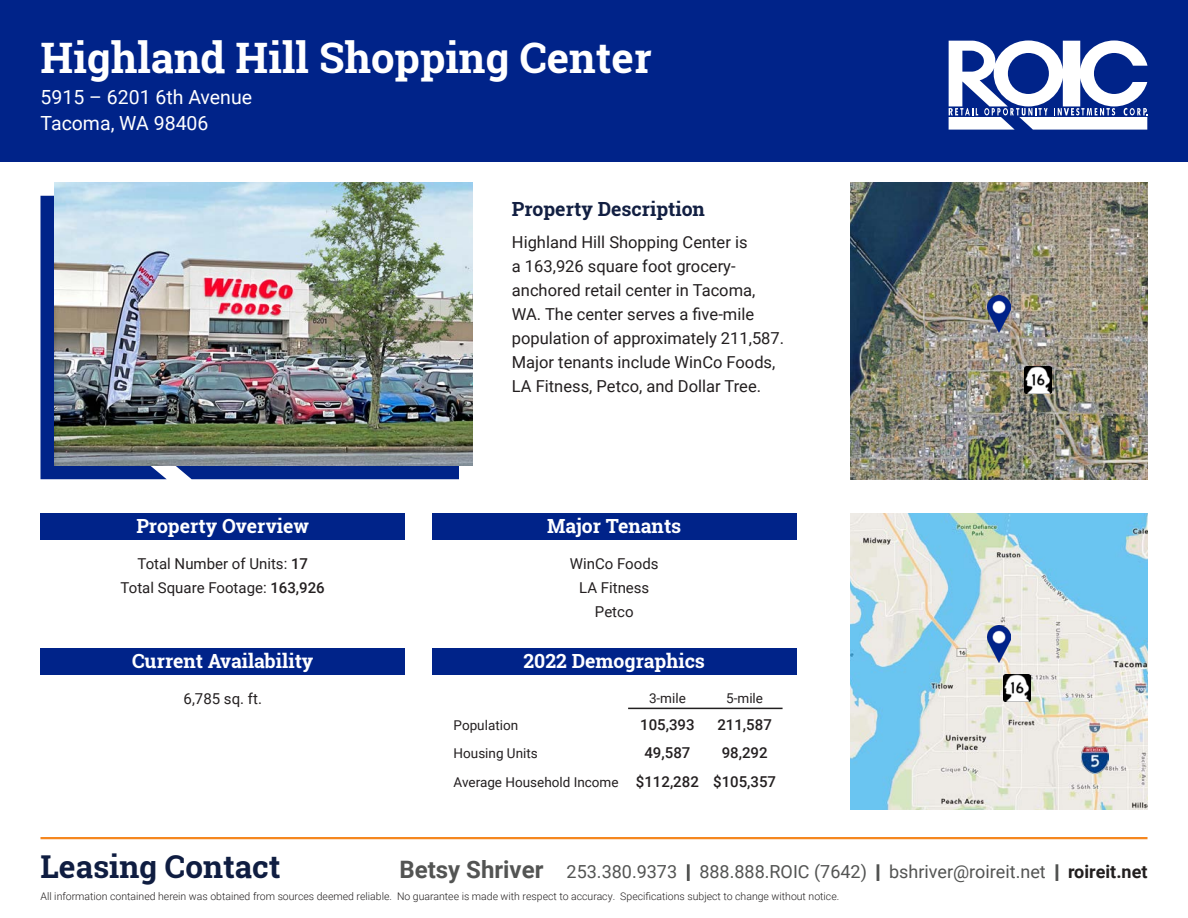
<style>
.page{position:relative;width:1188px;height:918px;background:#fff}
.page>*{position:absolute;margin:0;border:0;box-sizing:border-box;transform-origin:0 0}
.t1{font:700 42px "Roboto Slab";color:#fff}
.t2{font:700 31.5px "Roboto Slab";color:#0f1d41}
.t3{font:700 19.5px "Roboto Slab";color:#fff}
.t4{font:19.5px/25.5px "Roboto";color:#fff}
.t5{font:700 19.5px "Roboto Slab";color:#121f42}
.t6{font:18px "Roboto";color:#535453}
.t7{font:16.5px/24px "Roboto";color:#231f20}
.t8{font:15px "Roboto";color:#231f20}
.t9{font:500 15px "Roboto";color:#231f20}
.t10{font:13.5px "Roboto";color:#231f20}
.t11{font:300 10.5px "Roboto";color:#221f1f}
.s1{font-weight:500}
.s2{font-weight:700;font-size:24px}
.s3{font-weight:700;color:#221f1f}
</style>
<div class="page">
<div style="left:0;top:0;width:1188px;height:162px;background:#002389"></div>
<hr style="left:40px;top:837px;width:1108px;height:2px;background:#f5871f">
<svg style="left:949px;top:40px;width:199px;height:90px"></svg>
<div style="left:432px;top:648px;width:364px;height:27px;background:#002389"></div>
<hr style="left:628px;top:708px;width:155px;height:1px;background:#221f1f">
<div style="left:40px;top:513px;width:365px;height:27px;background:#002389"></div>
<div style="left:432px;top:513px;width:364px;height:27px;background:#002389"></div>
<div style="left:40px;top:648px;width:365px;height:27px;background:#002389"></div>
<svg style="left:40px;top:196px;width:419px;height:283px;background:#103190"></svg>
<img style="left:54px;top:182px;width:418px;height:284px">
<img style="left:850px;top:182px;width:298px;height:297px">
<img style="left:850px;top:513px;width:298px;height:297px">
<img style="left:987px;top:295px;width:24px;height:37px">
<img style="left:988px;top:625px;width:23px;height:37px">
<img style="left:1081px;top:746px;width:27px;height:27px">
<img style="left:1003px;top:675px;width:27px;height:27px">
<img style="left:1024px;top:366px;width:27px;height:27px">
<h1 class="t1" style="left:40px;top:28px;width:613px">Highland Hill Shopping Center</h1>
<p class="t4" style="left:40px;top:84px;width:213px">5915 – 6201 6th Avenue<br>Tacoma, WA 98406</p>
<p class="t5" style="left:512px;top:196px;width:195px">Property Description</p>
<p class="t7" style="left:512px;top:229px;width:237px">Highland Hill Shopping Center is</p>
<p class="t7" style="left:512px;top:253px;width:274px">a 163,926 square foot grocery&shy;anchored retail center in Tacoma, WA. The center serves a five-mile population of approximately 211,587.<br>Major tenants include WinCo Foods, LA Fitness, Petco, and Dollar Tree.</p>
<p class="t3" style="left:136px;top:513px;width:174px">Property Overview</p>
<p class="t8" style="left:137px;top:553px;width:172px">Total Number of Units: <span class="s1">17</span></p>
<p class="t8" style="left:121px;top:577px;width:206px">Total Square Footage: <span class="s1">163,926</span></p>
<p class="t3" style="left:547px;top:513px;width:136px">Major Tenants</p>
<p class="t8" style="left:570px;top:553px;width:90px">WinCo Foods</p>
<p class="t8" style="left:579px;top:577px;width:72px">LA Fitness</p>
<p class="t8" style="left:595px;top:601px;width:40px">Petco</p>
<p class="t3" style="left:132px;top:648px;width:183px">Current Availability</p>
<p class="t3" style="left:523px;top:648px;width:183px">2022 Demographics</p>
<p class="t8" style="left:184px;top:688px;width:80px">6,785 sq. ft.</p>
<p class="t10" style="left:649px;top:688px;width:38px">3-mile</p>
<p class="t10" style="left:726px;top:688px;width:38px">5-mile</p>
<p class="t10" style="left:454px;top:716px;width:66px">Population</p>
<p class="t9" style="left:640px;top:715px;width:56px">105,393</p>
<p class="t9" style="left:717px;top:715px;width:56px">211,587</p>
<p class="t10" style="left:454px;top:744px;width:86px">Housing Units</p>
<p class="t9" style="left:644px;top:742px;width:47px">49,587</p>
<p class="t9" style="left:722px;top:742px;width:47px">98,292</p>
<p class="t10" style="left:454px;top:773px;width:167px">Average Household Income</p>
<p class="t9" style="left:636px;top:772px;width:64px">$112,282</p>
<p class="t9" style="left:713px;top:772px;width:64px">$105,357</p>
<h2 class="t2" style="left:40px;top:845px;width:241px">Leasing Contact</h2>
<p class="t6" style="left:400px;top:859px;width:750px"><span class="s2">Betsy Shriver</span> 253.380.9373 | 888.888.ROIC (7642) | bshriver@roireit.net | <span class="s3">roireit.net</span></p>
<p class="t11" style="left:40px;top:889px;width:800px">All information contained herein was obtained from sources deemed reliable. No guarantee is made with respect to accuracy. Specifications subject to change without notice.</p>
</div>
